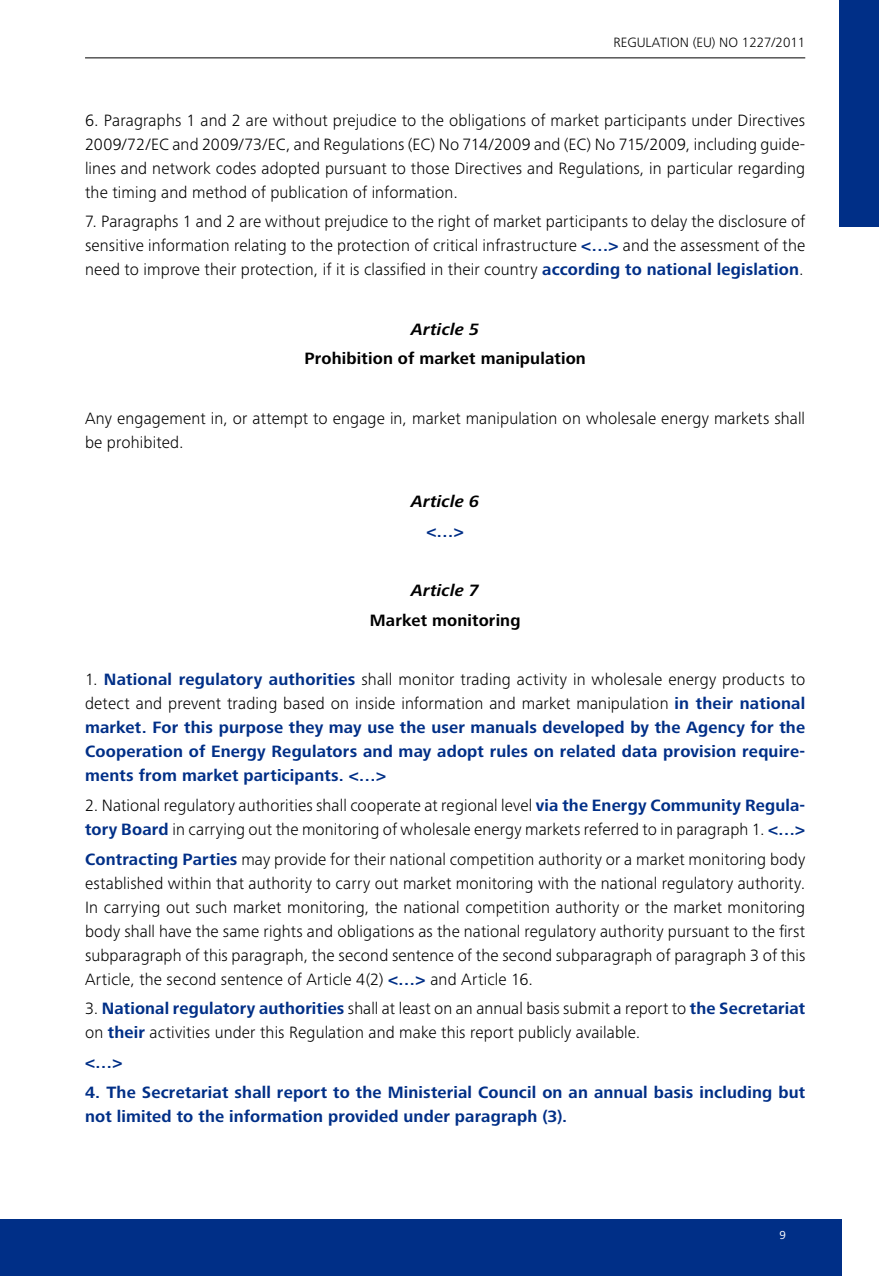
<style>
.page{position:relative;width:879px;height:1276px;background:#fff}
.page>*{position:absolute;margin:0;border:0;box-sizing:border-box;transform-origin:0 0}
.t1{font:300 17px/24px "Frutiger Next Pro";letter-spacing:.01em;color:#000;text-align:justify}
.t2{font:700 17px/24px "Frutiger Next Pro";letter-spacing:.01em;color:#002f87;text-align:justify}
.t3{font:700 17px "Frutiger Next Pro";letter-spacing:.01em;color:#000}
.t4{font:italic 700 17px "Frutiger Next Pro";letter-spacing:.01em;color:#000}
.t5{font:300 14px "Frutiger Next Pro";color:#000}
.t6{font:12px "Frutiger Next Pro";color:#fff}
.s1{font-weight:700;color:#002f87}
.s2{font-weight:300;color:#000}
</style>
<div class="page">
<hr style="left:85px;top:58px;width:720px;height:1px;background:#000">
<div style="left:0;top:1219px;width:841px;height:57px;background:#002f87"></div>
<div style="left:839px;top:0;width:40px;height:227px;background:#002f87"></div>
<p class="t5" style="left:613px;top:35px;width:193px">REGULATION (EU) NO 1227/2011</p>
<p class="t1" style="left:85px;top:108px;width:722px">6. Paragraphs 1 and 2 are without prejudice to the obligations of market participants under Directives 2009/72/EC and 2009/73/EC, and Regulations (EC) No 714/2009 and (EC) No 715/2009, including guide&shy;lines and network codes adopted pursuant to those Directives and Regulations, in particular regarding the timing and method of publication of information.</p>
<p class="t1" style="left:85px;top:210px;width:722px">7. Paragraphs 1 and 2 are without prejudice to the right of market participants to delay the disclosure of sensitive information relating to the protection of critical infrastructure <span class="s1">&lt;…&gt;</span> and the assessment of the need to improve their protection, if it is classified in their country <span class="s1">according to national legislation</span>.</p>
<p class="t4" style="left:411px;top:319px;width:69px">Article 5</p>
<p class="t3" style="left:304px;top:349px;width:283px">Prohibition of market manipulation</p>
<p class="t1" style="left:85px;top:406px;width:721px">Any engagement in, or attempt to engage in, market manipulation on wholesale energy markets shall be prohibited.</p>
<p class="t4" style="left:411px;top:492px;width:69px">Article 6</p>
<p class="t2" style="left:426px;top:519px;width:39px">&lt;…&gt;</p>
<p class="t4" style="left:411px;top:581px;width:69px">Article 7</p>
<p class="t3" style="left:370px;top:610px;width:152px">Market monitoring</p>
<p class="t2" style="left:85px;top:667px;width:722px"><span class="s2">1.</span> National regulatory authorities <span class="s2">shall monitor trading activity in wholesale energy products to detect and prevent trading based on inside information and market manipulation</span> in their national market. For this purpose they may use the user manuals developed by the Agency for the Cooperation of Energy Regulators and may adopt rules on related data provision require&shy;ments from market participants. &lt;…&gt;</p>
<p class="t1" style="left:85px;top:793px;width:722px">2. National regulatory authorities shall cooperate at regional level <span class="s1">via the Energy Community Regula&shy;tory Board</span> in carrying out the monitoring of wholesale energy markets referred to in paragraph 1. <span class="s1">&lt;…&gt;</span></p>
<p class="t1" style="left:85px;top:847px;width:722px"><span class="s1">Contracting Parties</span> may provide for their national competition authority or a market monitoring body established within that authority to carry out market monitoring with the national regulatory authority.<br>In carrying out such market monitoring, the national competition authority or the market monitoring body shall have the same rights and obligations as the national regulatory authority pursuant to the first subparagraph of this paragraph, the second sentence of the second subparagraph of paragraph 3 of this Article, the second sentence of Article 4(2) <span class="s1">&lt;…&gt;</span> and Article 16.</p>
<p class="t1" style="left:85px;top:996px;width:722px">3. <span class="s1">National regulatory authorities</span> shall at least on an annual basis submit a report to <span class="s1">the Secretariat </span>on <span class="s1">their</span> activities under this Regulation and make this report publicly available.</p>
<p class="t2" style="left:85px;top:1050px;width:39px">&lt;…&gt;</p>
<p class="t2" style="left:85px;top:1080px;width:721px">4. The Secretariat shall report to the Ministerial Council on an annual basis including but not limited to the information provided under paragraph (3).</p>
<p class="t6" style="left:779px;top:1227px;width:8px">9</p>
</div>
